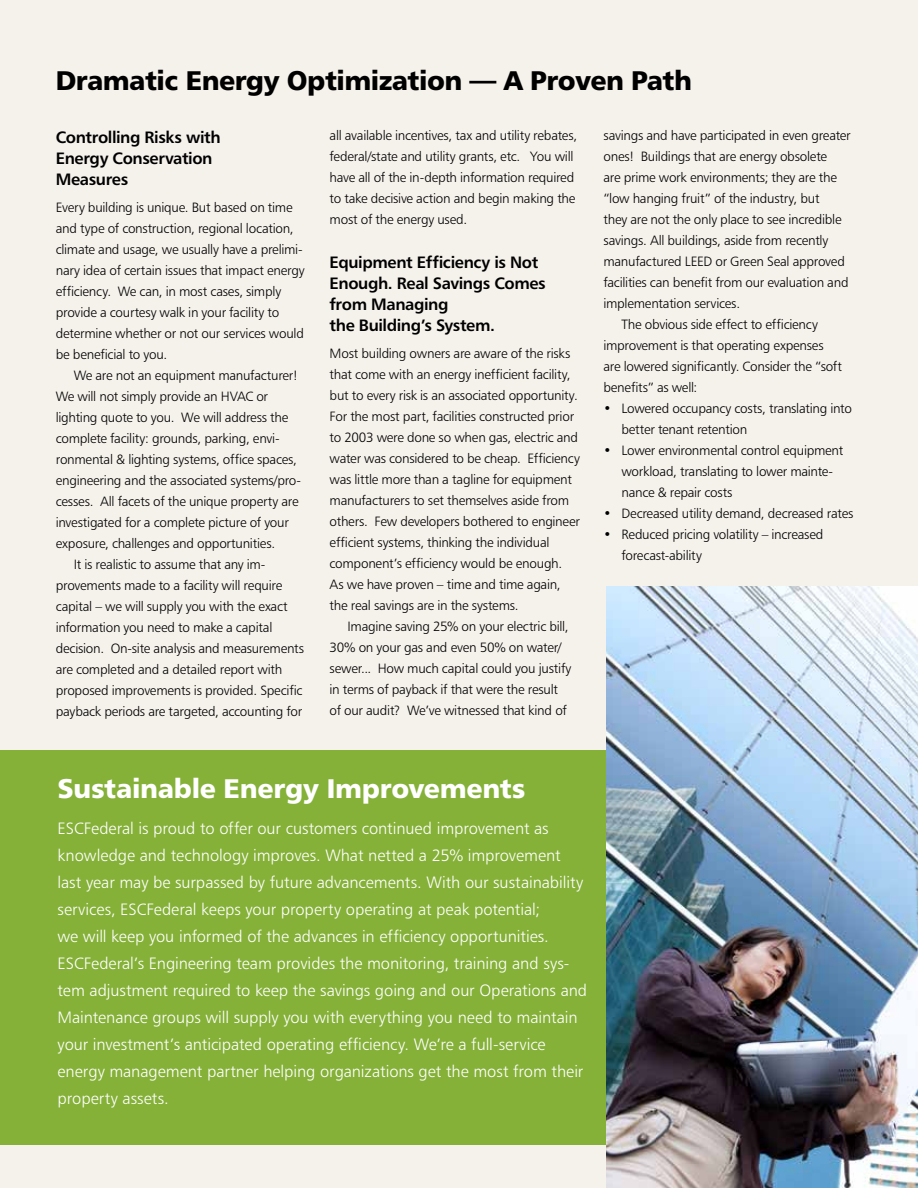
<style>
.page{position:relative;width:918px;height:1188px;background:#fff}
.page>*{position:absolute;margin:0;border:0;box-sizing:border-box;transform-origin:0 0}
.t1{font:27px "Humanist 777 BT Black B";letter-spacing:-.02em;color:#000}
.t2{font:27px "Humanist 777 BT Black B";letter-spacing:-.01em;color:#fff}
.t3{font:16.5px/27px "Humanist 777 BT Light B";letter-spacing:-.005em;color:#fff}
.t4{font:16.5px/21px "Humanist 777 BT Bold B";letter-spacing:-.025em;color:#000}
.t5{font:13.5px/21px "Humanist 777 BT Light B";letter-spacing:-.02em;color:#000}
</style>
<div class="page">
<div style="left:1px;top:0;width:917px;height:1188px;background:#f5f1eb"></div>
<div style="left:1px;top:751px;width:917px;height:394px;background:#85b138"></div>
<img style="left:607px;top:587px;width:311px;height:601px">
<h1 class="t1" style="left:56px;top:63px;width:638px">Dramatic Energy Optimization — A Proven Path</h1>
<p class="t4" style="left:56px;top:126px;width:166px">Controlling Risks with<br>Energy Conservation<br>Measures</p>
<p class="t5" style="left:56px;top:196px;width:250px">Every building is unique. But based on time and type of construction, regional location, climate and usage, we usually have a prelimi&shy;nary idea of certain issues that impact energy efficiency. We can, in most cases, simply provide a courtesy walk in your facility to determine whether or not our services would be beneficial to you.</p>
<p class="t5" style="left:74px;top:365px;width:226px">We are not an equipment manufacturer!</p>
<p class="t5" style="left:56px;top:386px;width:214px">We will not simply provide an HVAC or</p>
<p class="t5" style="left:56px;top:407px;width:234px">lighting quote to you. We will address the</p>
<p class="t5" style="left:56px;top:428px;width:225px">complete facility: grounds, parking, envi-</p>
<p class="t5" style="left:56px;top:449px;width:243px">ronmental &amp; lighting systems, office spaces,</p>
<p class="t5" style="left:56px;top:470px;width:247px">engineering and the associated systems/pro-</p>
<p class="t5" style="left:56px;top:491px;width:244px">cesses. All facets of the unique property are</p>
<p class="t5" style="left:56px;top:512px;width:235px">investigated for a complete picture of your</p>
<p class="t5" style="left:56px;top:533px;width:221px">exposure, challenges and opportunities.</p>
<p class="t5" style="left:74px;top:554px;width:193px">It is realistic to assume that any im-</p>
<p class="t5" style="left:56px;top:575px;width:228px">provements made to a facility will require</p>
<p class="t5" style="left:56px;top:596px;width:233px">capital – we will supply you with the exact</p>
<p class="t5" style="left:56px;top:617px;width:218px">information you need to make a capital</p>
<p class="t5" style="left:56px;top:638px;width:250px">decision. On-site analysis and measurements</p>
<p class="t5" style="left:56px;top:659px;width:228px">are completed and a detailed report with</p>
<p class="t5" style="left:56px;top:680px;width:248px">proposed improvements is provided. Specific</p>
<p class="t5" style="left:56px;top:701px;width:248px">payback periods are targeted, accounting for</p>
<p class="t5" style="left:330px;top:125px;width:249px">all available incentives, tax and utility rebates, federal/state and utility grants, etc. You will have all of the in-depth information required to take decisive action and begin making the most of the energy used.</p>
<p class="t4" style="left:330px;top:252px;width:218px">Equipment Efficiency is Not<br>Enough. Real Savings Comes from Managing<br>the Building’s System.</p>
<p class="t5" style="left:330px;top:343px;width:252px">Most building owners are aware of the risks that come with an energy inefficient facility, but to every risk is an associated opportunity.<br>For the most part, facilities constructed prior to 2003 were done so when gas, electric and water was considered to be cheap. Efficiency was little more than a tagline for equipment manufacturers to set themselves aside from others. Few developers bothered to engineer efficient systems, thinking the individual component’s efficiency would be enough.<br>As we have proven – time and time again, the real savings are in the systems.</p>
<p class="t5" style="left:330px;top:616px;width:243px;text-indent:18px">Imagine saving 25% on your electric bill, 30% on your gas and even 50% on water/ sewer... How much capital could you justify in terms of payback if that were the result of our audit? We’ve witnessed that kind of</p>
<p class="t5" style="left:603px;top:125px;width:249px">savings and have participated in even greater</p>
<p class="t5" style="left:603px;top:146px;width:225px">ones! Buildings that are energy obsolete</p>
<p class="t5" style="left:603px;top:167px;width:235px">are prime work environments; they are the</p>
<p class="t5" style="left:603px;top:188px;width:218px">“low hanging fruit” of the industry, but</p>
<p class="t5" style="left:603px;top:209px;width:240px">they are not the only place to see incredible</p>
<p class="t5" style="left:603px;top:230px;width:226px">savings. All buildings, aside from recently</p>
<p class="t5" style="left:603px;top:251px;width:243px">manufactured LEED or Green Seal approved</p>
<p class="t5" style="left:603px;top:272px;width:247px">facilities can benefit from our evaluation and</p>
<p class="t5" style="left:603px;top:293px;width:138px">implementation services.</p>
<p class="t5" style="left:621px;top:314px;width:198px">The obvious side effect to efficiency</p>
<p class="t5" style="left:603px;top:335px;width:222px">improvement is that operating expenses</p>
<p class="t5" style="left:603px;top:356px;width:240px">are lowered significantly. Consider the “soft</p>
<p class="t5" style="left:603px;top:377px;width:95px">benefits” as well:</p>
<p class="t5" style="left:621px;top:398px;width:232px;text-indent:-18px">• Lowered occupancy costs, translating into better tenant retention</p>
<p class="t5" style="left:621px;top:440px;width:223px;text-indent:-18px">• Lower environmental control equipment workload, translating to lower mainte&shy;nance &amp; repair costs</p>
<p class="t5" style="left:603px;top:503px;width:251px">• Decreased utility demand, decreased rates</p>
<p class="t5" style="left:621px;top:524px;width:204px;text-indent:-18px">• Reduced pricing volatility – increased forecast-ability</p>
<h1 class="t2" style="left:58px;top:771px;width:469px">Sustainable Energy Improvements</h1>
<p class="t3" style="left:58px;top:814px;width:531px">ESCFederal is proud to offer our customers continued improvement as knowledge and technology improves. What netted a 25% improvement last year may be surpassed by future advancements. With our sustainability services, ESCFederal keeps your property operating at peak potential;<br>we will keep you informed of the advances in efficiency opportunities.<br>ESCFederal’s Engineering team provides the monitoring, training and sys&shy;tem adjustment required to keep the savings going and our Operations and Maintenance groups will supply you with everything you need to maintain your investment’s anticipated operating efficiency. We’re a full-service energy management partner helping organizations get the most from their property assets.</p>
</div>
